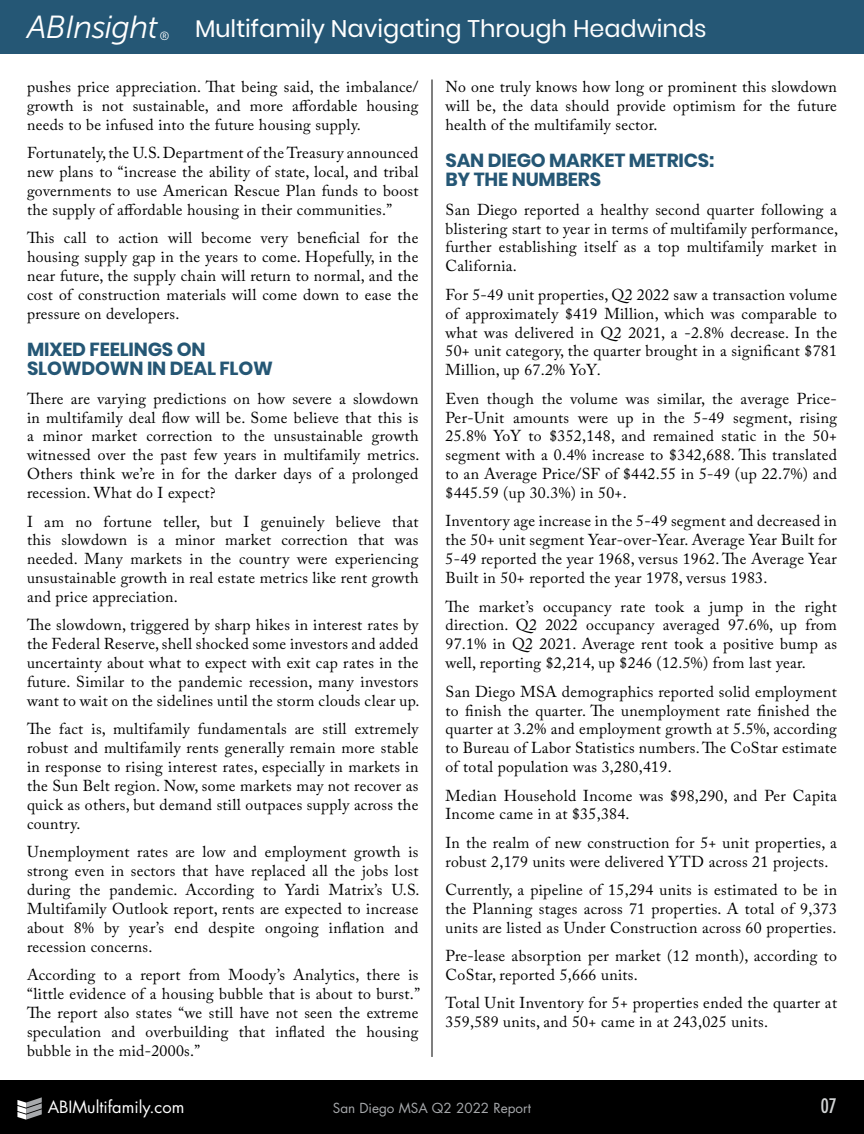
<style>
.page{position:relative;width:864px;height:1134px;background:#fff}
.page>*{position:absolute;margin:0;border:0;box-sizing:border-box;transform-origin:0 0}
.t1{font:italic 31.95px "Museo Sans 300";letter-spacing:-.025em;color:#fff}
.t2{font:24px "Poppins";color:#fff}
.t3{font:condensed 19.5px "Futura Std";color:#d1d3d4}
.t4{font:700 18.9px/18.9px "Poppins";letter-spacing:-.01em;color:#255775}
.t5{font:16.5px "Futura Std";color:#fff}
.t6{font:15.75px/18.9px "Adobe Caslon Pro";letter-spacing:.02em;color:#000;text-align:justify}
.t7{font:13.5px "Futura Std";color:#a7a9ac}
.t8{font:italic 11.85px "Museo Sans 300";color:#fff}
</style>
<div class="page">
<div style="left:0;top:0;width:864px;height:54px;background:#255775"></div>
<hr style="left:432px;top:80px;width:1px;height:977px;background:#000">
<div style="left:0;top:1080px;width:864px;height:54px;background:#000"></div>
<svg style="left:17px;top:1097px;width:25px;height:23px"></svg>
<h1 class="t1" style="left:27px;top:10px;width:133px">ABInsight</h1>
<h2 class="t2" style="left:195px;top:15px;width:513px">Multifamily Navigating Through Headwinds</h2>
<p class="t6" style="left:27px;top:77px;width:393px">pushes price appreciation. That being said, the imbalance/ growth is not sustainable, and more affordable housing needs to be infused into the future housing supply.</p>
<p class="t6" style="left:27px;top:143px;width:393px">Fortunately, the U.S. Department of the Treasury announced new plans to “increase the ability of state, local, and tribal governments to use American Rescue Plan funds to boost the supply of affordable housing in their communities.”</p>
<p class="t6" style="left:27px;top:228px;width:393px">This call to action will become very beneficial for the housing supply gap in the years to come. Hopefully, in the near future, the supply chain will return to normal, and the cost of construction materials will come down to ease the pressure on developers.</p>
<p class="t4" style="left:27px;top:340px;width:248px">MIXED FEELINGS ON<br>SLOWDOWN IN DEAL FLOW</p>
<p class="t6" style="left:27px;top:389px;width:394px">There are varying predictions on how severe a slowdown in multifamily deal flow will be. Some believe that this is a minor market correction to the unsustainable growth witnessed over the past few years in multifamily metrics.<br>Others think we’re in for the darker days of a prolonged recession. What do I expect?</p>
<p class="t6" style="left:27px;top:512px;width:393px">I am no fortune teller, but I genuinely believe that this slowdown is a minor market correction that was needed. Many markets in the country were experiencing unsustainable growth in real estate metrics like rent growth and price appreciation.</p>
<p class="t6" style="left:27px;top:616px;width:394px">The slowdown, triggered by sharp hikes in interest rates by the Federal Reserve, shell shocked some investors and added uncertainty about what to expect with exit cap rates in the future. Similar to the pandemic recession, many investors want to wait on the sidelines until the storm clouds clear up.</p>
<p class="t6" style="left:27px;top:720px;width:393px">The fact is, multifamily fundamentals are still extremely robust and multifamily rents generally remain more stable in response to rising interest rates, especially in markets in the Sun Belt region. Now, some markets may not recover as quick as others, but demand still outpaces supply across the country.</p>
<p class="t6" style="left:27px;top:842px;width:394px">Unemployment rates are low and employment growth is strong even in sectors that have replaced all the jobs lost during the pandemic. According to Yardi Matrix’s U.S.<br>Multifamily Outlook report, rents are expected to increase about 8% by year’s end despite ongoing inflation and recession concerns.</p>
<p class="t6" style="left:27px;top:965px;width:395px">According to a report from Moody’s Analytics, there is “little evidence of a housing bubble that is about to burst.” The report also states “we still have not seen the extreme speculation and overbuilding that inflated the housing bubble in the mid-2000s.”</p>
<p class="t8" style="left:159px;top:30px;width:11px">®</p>
<p class="t6" style="left:445px;top:77px;width:393px">No one truly knows how long or prominent this slowdown will be, the data should provide optimism for the future health of the multifamily sector.</p>
<p class="t4" style="left:446px;top:151px;width:270px">SAN DIEGO MARKET METRICS:<br>BY THE NUMBERS</p>
<p class="t6" style="left:446px;top:200px;width:394px">San Diego reported a healthy second quarter following a blistering start to year in terms of multifamily performance, further establishing itself as a top multifamily market in California.</p>
<p class="t6" style="left:446px;top:285px;width:393px">For 5-49 unit properties, Q2 2022 saw a transaction volume of approximately $419 Million, which was comparable to what was delivered in Q2 2021, a -2.8% decrease. In the 50+ unit category, the quarter brought in a significant $781<br>Million, up 67.2% YoY.</p>
<p class="t6" style="left:446px;top:389px;width:393px">Even though the volume was similar, the average Price-Per-Unit amounts were up in the 5-49 segment, rising 25.8% YoY to $352,148, and remained static in the 50+ segment with a 0.4% increase to $342,688. This translated to an Average Price/SF of $442.55 in 5-49 (up 22.7%) and $445.59 (up 30.3%) in 50+.</p>
<p class="t6" style="left:446px;top:512px;width:393px">Inventory age increase in the 5-49 segment and decreased in the 50+ unit segment Year-over-Year. Average Year Built for 5-49 reported the year 1968, versus 1962. The Average Year Built in 50+ reported the year 1978, versus 1983.</p>
<p class="t6" style="left:446px;top:597px;width:393px">The market’s occupancy rate took a jump in the right direction. Q2 2022 occupancy averaged 97.6%, up from 97.1% in Q2 2021. Average rent took a positive bump as well, reporting $2,214, up $246 (12.5%) from last year.</p>
<p class="t6" style="left:446px;top:682px;width:393px">San Diego MSA demographics reported solid employment to finish the quarter. The unemployment rate finished the quarter at 3.2% and employment growth at 5.5%, according to Bureau of Labor Statistics numbers. The CoStar estimate of total population was 3,280,419.</p>
<p class="t6" style="left:446px;top:786px;width:393px">Median Household Income was $98,290, and Per Capita<br>Income came in at $35,384.</p>
<p class="t6" style="left:446px;top:833px;width:393px">In the realm of new construction for 5+ unit properties, a robust 2,179 units were delivered YTD across 21 projects.</p>
<p class="t6" style="left:446px;top:880px;width:393px">Currently, a pipeline of 15,294 units is estimated to be in the Planning stages across 71 properties. A total of 9,373 units are listed as Under Construction across 60 properties.</p>
<p class="t6" style="left:446px;top:946px;width:393px">Pre-lease absorption per market (12 month), according to<br>CoStar, reported 5,666 units.</p>
<p class="t6" style="left:446px;top:994px;width:393px">Total Unit Inventory for 5+ properties ended the quarter at<br>359,589 units, and 50+ came in at 243,025 units.</p>
<p class="t5" style="left:48px;top:1097px;width:138px">ABIMultifamily.com</p>
<p class="t7" style="left:333px;top:1100px;width:200px">San Diego MSA Q2 2022 Report</p>
<p class="t3" style="left:821px;top:1095px;width:18px">07</p>
</div>
